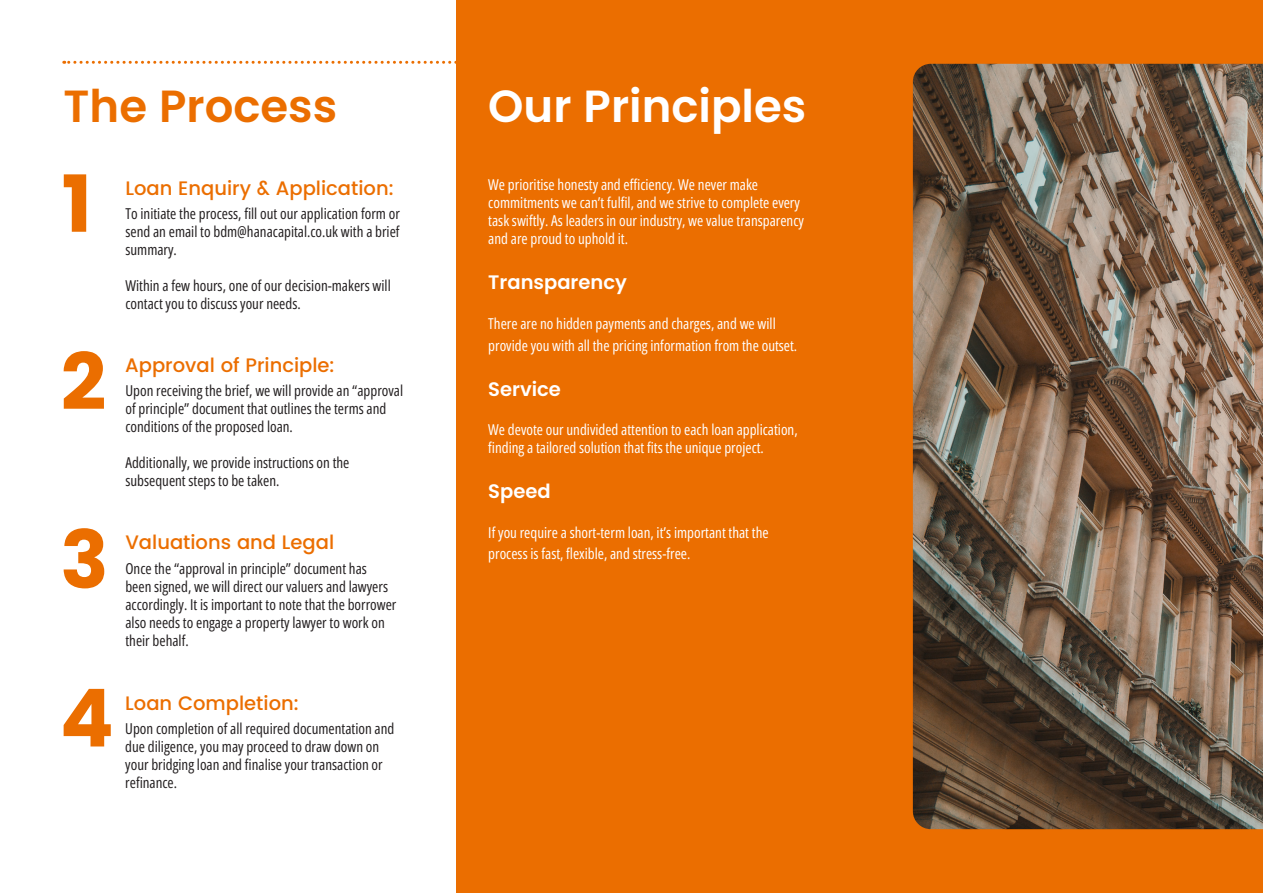
<style>
.page{position:relative;width:1263px;height:893px;background:#fff}
.page>*{position:absolute;margin:0;border:0;box-sizing:border-box;transform-origin:0 0}
.Big_Headers{font:600 45px "Poppins";color:#fff}
.Big_Headers-2{font:600 45px "Poppins";color:#eb6e00}
.Sub_Headings{font:500 19.5px "Poppins";color:#eb6e00}
.Sub_Headings-2{font:600 19.5px "Poppins";color:#fff}
.Lists{font:15px/18px "Open Sans";color:#231f20}
.Main_paragraph{font:15px/18px "Open Sans";color:#fff}
</style>
<div class="page">
<div style="left:456px;top:0;width:807px;height:893px;background:#eb6e00"></div>
<svg style="left:64px;top:174px;width:22px;height:58px"></svg>
<svg style="left:64px;top:351px;width:40px;height:58px"></svg>
<svg style="left:64px;top:528px;width:40px;height:60px"></svg>
<svg style="left:64px;top:689px;width:47px;height:57px"></svg>
<img style="left:913px;top:64px;width:350px;height:765px">
<svg style="left:64px;top:61px;width:392px;height:3px"></svg>
<p class="Big_Headers-2" style="left:64px;top:80px;width:275px">The Process</p>
<p class="Big_Headers" style="left:488px;top:80px;width:320px">Our Principles</p>
<p class="Sub_Headings" style="left:125px;top:177px;width:269px">Loan Enquiry &amp; Application:</p>
<p class="Lists" style="left:125px;top:204px;width:276px;text-align:justify">To initiate the process, fill out our application form or send an email to bdm@hanacapital.co.uk with a brief summary.</p>
<p class="Lists" style="left:125px;top:276px;width:267px">Within a few hours, one of our decision-makers will contact you to discuss your needs.</p>
<p class="Sub_Headings" style="left:125px;top:354px;width:211px">Approval of Principle:</p>
<p class="Lists" style="left:125px;top:381px;width:279px">Upon receiving the brief, we will provide an “approval of principle” document that outlines the terms and conditions of the proposed loan.</p>
<p class="Lists" style="left:125px;top:453px;width:225px">Additionally, we provide instructions on the subsequent steps to be taken.</p>
<p class="Sub_Headings" style="left:125px;top:530px;width:210px">Valuations and Legal</p>
<p class="Lists" style="left:125px;top:559px;width:272px">Once the “approval in principle” document has been signed, we will direct our valuers and lawyers accordingly. It is important to note that the borrower also needs to engage a property lawyer to work on their behalf.</p>
<p class="Sub_Headings" style="left:125px;top:691px;width:175px">Loan Completion:</p>
<p class="Lists" style="left:125px;top:719px;width:271px">Upon completion of all required documentation and due diligence, you may proceed to draw down on your bridging loan and finalise your transaction or refinance.</p>
<p class="Main_paragraph" style="left:488px;top:176px;width:317px">We prioritise honesty and efficiency. We never make commitments we can’t fulfil, and we strive to complete every task swiftly. As leaders in our industry, we value transparency and are proud to uphold it.</p>
<p class="Sub_Headings-2" style="left:488px;top:271px;width:140px">Transparency</p>
<p class="Main_paragraph" style="left:488px;top:312px;width:310px;line-height:21.6px">There are no hidden payments and charges, and we will provide you with all the pricing information from the outset.</p>
<p class="Sub_Headings-2" style="left:488px;top:377px;width:74px">Service</p>
<p class="Main_paragraph" style="left:488px;top:420px;width:311px">We devote our undivided attention to each loan application, finding a tailored solution that fits the unique project.</p>
<p class="Sub_Headings-2" style="left:488px;top:480px;width:64px">Speed</p>
<p class="Main_paragraph" style="left:488px;top:521px;width:282px;line-height:21.6px">If you require a short-term loan, it’s important that the process is fast, flexible, and stress-free.</p>
</div>
